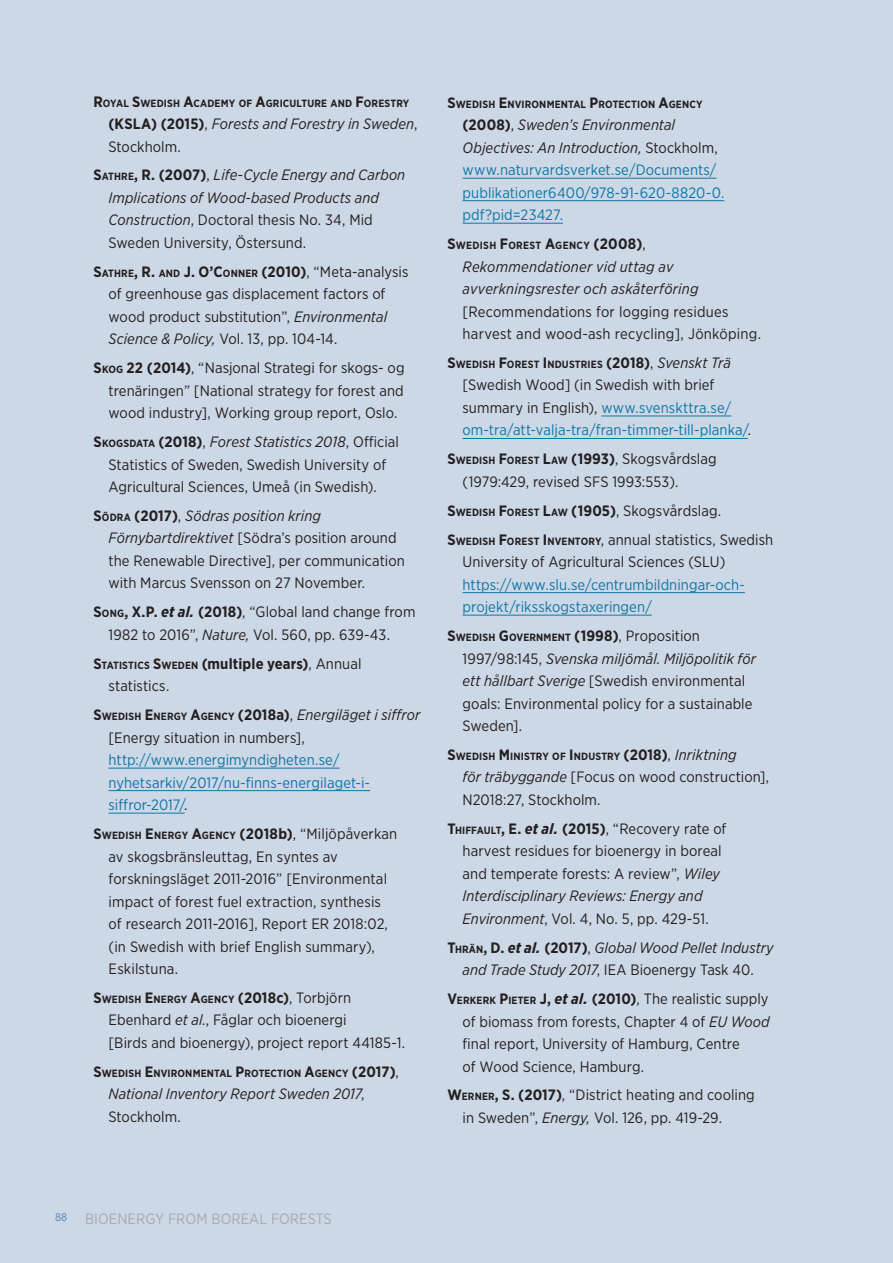
<style>
.page{position:relative;width:893px;height:1263px;background:#cdd8e6}
.page>*{position:absolute;margin:0;border:0;box-sizing:border-box;transform-origin:0 0}
.t1{font:15px/22.5px "Gotham Narrow";letter-spacing:.005em;color:#231f20}
.t2{font:15px/22.5px "Gotham Narrow";letter-spacing:.005em;color:#0f76a6}
.t3{font:italic 15px/22.5px "Gotham Narrow";letter-spacing:.005em;color:#231f20}
.t4{font:15px "Gotham Narrow";color:#a8a9ad}
.t5{font:700 10.5px "Gotham Narrow";letter-spacing:.015em;color:#231f20}
.s1{font-size:15px}
.s2{font-weight:700;font-style:normal}
.s3{font-style:normal}
.s4{font-weight:700;font-style:normal;font-size:10.5px}
.s5{font-weight:700}
.s6{font-weight:700;font-size:10.5px}
.s7{font-style:italic}
.s8{font-weight:700;font-style:italic}
.s9{font-style:italic;color:#231f20}
.s10{font-weight:400;font-size:15px}
.s11{font-weight:700;color:#231f20}
.s12{color:#231f20}
.s13{font-weight:400;font-style:italic;font-size:15px}
</style>
<div class="page">
<hr style="left:109px;top:768px;width:231px;height:1px;background:#0f76a6">
<hr style="left:109px;top:790px;width:261px;height:1px;background:#0f76a6">
<hr style="left:109px;top:813px;width:76px;height:1px;background:#0f76a6">
<hr style="left:463px;top:178px;width:253px;height:1px;background:#0f76a6">
<hr style="left:463px;top:200px;width:261px;height:1px;background:#0f76a6">
<hr style="left:463px;top:223px;width:100px;height:1px;background:#0f76a6">
<hr style="left:601px;top:416px;width:130px;height:1px;background:#0f76a6">
<hr style="left:463px;top:438px;width:285px;height:1px;background:#0f76a6">
<hr style="left:463px;top:592px;width:282px;height:1px;background:#0f76a6">
<hr style="left:463px;top:615px;width:189px;height:1px;background:#0f76a6">
<p class="t5" style="left:94px;top:96px;width:17px"><span class="s1">R</span>OYAL</p>
<p class="t5" style="left:132px;top:96px;width:90px"><span class="s1">S</span>WEDISH <span class="s1">A</span>CADEMY</p>
<p class="t5" style="left:239px;top:96px;width:172px">OF <span class="s1">A</span>GRICULTURE AND <span class="s1">F</span>ORESTRY</p>
<p class="t3" style="left:109px;top:112px;width:310px"><span class="s2">(KSLA) (2015)</span><span class="s3">,</span> Forests and Forestry in Sweden<span class="s3">,<br>Stockholm.</span></p>
<p class="t3" style="left:109px;top:164px;width:298px;text-indent:-15px"><span class="s2">S</span><span class="s4">ATHRE</span><span class="s2">, R.</span> <span class="s2">(2007)</span><span class="s3">,</span> Life-Cycle Energy and Carbon Implications of Wood-based Products and Construction<span class="s3">, Doctoral thesis No. 34, Mid Sweden University, Östersund.</span></p>
<p class="t1" style="left:109px;top:260px;width:301px;text-indent:-15px"><span class="s5">S</span><span class="s6">ATHRE</span><span class="s5">, R.</span> <span class="s6">AND</span> <span class="s5">J. O’C</span><span class="s6">ONNER</span> <span class="s5">(2010)</span>, “Meta-analysis of greenhouse gas displacement factors of wood product substitution”, <span class="s7">Environmental Science &amp; Policy,</span> Vol. 13, pp. 104‑14.</p>
<p class="t1" style="left:109px;top:356px;width:297px;text-align:justify;text-indent:-15px"><span class="s5">S</span><span class="s6">KOG</span> <span class="s5">22</span> <span class="s5">(2014)</span>, “Nasjonal Strategi for skogs- og trenäringen” [National strategy for forest and wood industry], Working group report, Oslo.</p>
<p class="t1" style="left:94px;top:430px;width:307px;text-align:center"><span class="s5">S</span><span class="s6">KO GSDATA</span> <span class="s5">(2018)</span>, <span class="s7">Forest Statistics 2018</span>, Official<br>Statistics of Sweden, Swedish University of<br>Agricultural Sciences, Umeå (in Swedish).</p>
<p class="t1" style="left:109px;top:504px;width:298px;text-indent:-15px"><span class="s5">S</span><span class="s6">ÖDRA</span> <span class="s5">(2017)</span>, <span class="s7">Södras position kring Förnybartdirektivet</span> [Södra’s position around the Renewable Directive], per communication with Marcus Svensson on 27 November.</p>
<p class="t1" style="left:109px;top:600px;width:308px;text-indent:-15px"><span class="s5">S</span><span class="s6">ONG</span><span class="s5">, X.P.</span> <span class="s8">et al.</span> <span class="s5">(2018)</span>, “Global land change from<br>1982 to 2016”, <span class="s7">Nature,</span> Vol. 560, pp. 639‑43.</p>
<p class="t1" style="left:109px;top:652px;width:254px;text-indent:-15px"><span class="s5">S</span><span class="s6">TATISTICS</span> <span class="s5">S</span><span class="s6">WEDEN</span> <span class="s5">(multiple years)</span>, Annual statistics.</p>
<p class="t1" style="left:109px;top:703px;width:313px;text-indent:-15px"><span class="s5">S</span><span class="s6">WEDISH</span> <span class="s5">E</span><span class="s6">NERGY</span> <span class="s5">A</span><span class="s6">GENCY</span> <span class="s5">(2018a)</span>, <span class="s7">Energiläget i siffror </span>[Energy situation in numbers],</p>
<p class="t2" style="left:109px;top:748px;width:263px">http://www.energimyndigheten.se/ nyhetsarkiv/2017/nu-finns-energilaget-i&shy;siffror-2017/<span class="s9">.</span></p>
<p class="t5" style="left:94px;top:828px;width:305px"><span class="s1">S</span>WEDISH <span class="s1">E</span>NERGY <span class="s1">A</span>GENCY <span class="s1">(2018b)</span><span class="s10">, “Miljöpåverkan</span></p>
<p class="t1" style="left:109px;top:845px;width:281px">av skogsbränsleuttag, En syntes av forskningsläget 2011‑2016” [Environmental impact of forest fuel extraction, synthesis of research 2011‑2016], Report ER 2018:02, (in Swedish with brief English summary), Eskilstuna.</p>
<p class="t5" style="left:94px;top:992px;width:259px"><span class="s1">S</span>WEDISH <span class="s1">E</span>NERGY <span class="s1">A</span>GENCY <span class="s1">(2018c)</span><span class="s10">, Torbjörn</span></p>
<p class="t1" style="left:109px;top:1008px;width:298px">Ebenhard <span class="s7">et al.</span>, Fåglar och bioenergi<br>[Birds and bioenergy), project report 44185-1.</p>
<p class="t5" style="left:94px;top:1066px;width:307px"><span class="s1">S</span>WEDISH <span class="s1">E</span>NVIRONMENTAL <span class="s1">P</span>ROTECTION <span class="s1">A</span>GENCY <span class="s1">(2017)</span><span class="s10">,</span></p>
<p class="t3" style="left:109px;top:1082px;width:257px">National Inventory Report Sweden 2017<span class="s3">,<br>Stockholm.</span></p>
<p class="t5" style="left:448px;top:97px;width:250px"><span class="s1">S</span>WEDISH <span class="s1">E</span>NVIRONMENTAL <span class="s1">P</span>ROTECTION <span class="s1">A</span>GENCY</p>
<p class="t2" style="left:463px;top:113px;width:263px"><span class="s11">(2008)</span><span class="s12">,</span> <span class="s9">Sweden’s Environmental Objectives: An Introduction,</span> <span class="s12">Stockholm, </span>www.naturvardsverket.se/Documents/ publikationer6400/978-91-620-8820-0. pdf?pid=23427.</p>
<p class="t5" style="left:448px;top:239px;width:200px"><span class="s1">S</span>WEDISH <span class="s1">F</span>OREST <span class="s1">A</span>GENCY <span class="s1">(2008)</span><span class="s10">,</span></p>
<p class="t3" style="left:463px;top:255px;width:237px">Rekommendationer vid uttag av avverkningsrester och askåterföring</p>
<p class="t1" style="left:463px;top:300px;width:300px">[Recommendations for logging residues harvest and wood-ash recycling], Jönköping.</p>
<p class="t5" style="left:448px;top:357px;width:285px"><span class="s1">S</span>WEDISH <span class="s1">F</span>OREST <span class="s1">I</span>NDUSTRIES <span class="s1">(2018)</span><span class="s10">,</span> <span class="s13">Svenskt Trä</span></p>
<p class="t2" style="left:463px;top:374px;width:290px"><span class="s12">[Swedish Wood] (in Swedish with brief summary in English),</span> www.svenskttra.se/ om-tra/att-valja-tra/fran-timmer-till-planka/<span class="s12">.</span></p>
<p class="t1" style="left:463px;top:447px;width:256px;text-indent:-15px"><span class="s5">S</span><span class="s6">WEDISH</span> <span class="s5">F</span><span class="s6">OREST</span> <span class="s5">L</span><span class="s6">AW</span> <span class="s5">(1993)</span>, Skogsvårdslag (1979:429, revised SFS 1993:553).</p>
<p class="t1" style="left:448px;top:496px;width:327px;line-height:29px"><span class="s5">S</span><span class="s6">WEDISH</span> <span class="s5">F</span><span class="s6">OREST</span> <span class="s5">L</span><span class="s6">AW</span> <span class="s5">(1905)</span>, Skogsvårdslag.<br><span class="s5">S</span><span class="s6">WEDISH</span> <span class="s5">F</span><span class="s6">OREST</span> <span class="s5">I</span><span class="s6">NVENTORY</span>, annual statistics, Swedish</p>
<p class="t1" style="left:463px;top:550px;width:264px">University of Agricultural Sciences (SLU)</p>
<p class="t2" style="left:463px;top:573px;width:284px">https://www.slu.se/centrumbildningar-och&shy;projekt/riksskogstaxeringen/</p>
<p class="t5" style="left:448px;top:631px;width:254px"><span class="s1">S</span>WEDISH <span class="s1">G</span> OVERNMENT <span class="s1">(1998)</span><span class="s10">, Proposition</span></p>
<p class="t1" style="left:463px;top:647px;width:295px">1997/98:145, <span class="s7">Svenska miljömål. Miljöpolitik för ett hållbart Sverige</span> [Swedish environmental goals: Environmental policy for a sustainable Sweden].</p>
<p class="t5" style="left:448px;top:749px;width:290px"><span class="s1">S</span>WEDISH <span class="s1">M</span>INISTRY OF <span class="s1">I</span>NDUSTRY <span class="s1">(2018)</span><span class="s10">,</span> <span class="s13">Inriktning</span></p>
<p class="t1" style="left:463px;top:765px;width:308px"><span class="s7">för träbyggande</span> [Focus on wood construction],<br>N2018:27, Stockholm.</p>
<p class="t5" style="left:448px;top:823px;width:21px"><span class="s1">T</span>HIFFA</p>
<p class="t1" style="left:463px;top:817px;width:265px;text-indent:21px"><span class="s6">ULT</span><span class="s5">, E.</span> <span class="s8">et al.</span> <span class="s5">(2015)</span>, “Recovery rate of harvest residues for bioenergy in boreal and temperate forests: A review”, <span class="s7">Wiley Interdisciplinary Reviews: Energy and Environment</span>, Vol. 4, No. 5, pp. 429-51.</p>
<p class="t3" style="left:448px;top:936px;width:328px;text-align:center"><span class="s2">T</span><span class="s4">HRÄN</span><span class="s2">, D.</span> <span class="s5">et al.</span> <span class="s2">(2017)</span><span class="s3">,</span> Global Wood Pellet Industry and Trade Study 2017<span class="s3">, IEA Bioenergy Task 40.</span></p>
<p class="t1" style="left:463px;top:987px;width:309px;text-indent:-15px"><span class="s5">V</span><span class="s6">ERKERK</span> <span class="s5">P</span><span class="s6">IETER</span> <span class="s5">J,</span> <span class="s8">et al.</span> <span class="s5">(2010)</span>, The realistic supply of biomass from forests, Chapter 4 of <span class="s7">EU Wood </span>final report, University of Hamburg, Centre<br>of Wood Science, Hamburg.</p>
<p class="t1" style="left:463px;top:1084px;width:294px;text-indent:-15px"><span class="s5">W</span><span class="s6">ERNER</span><span class="s5">, S.</span> <span class="s5">(2017)</span>, “District heating and cooling in Sweden”, <span class="s7">Energy,</span> Vol. 126, pp. 419-29.</p>
<p class="t4" style="left:55px;top:1209px;width:278px"><sup>88</sup> BIOENERGY FROM BOREAL FORESTS</p>
</div>
